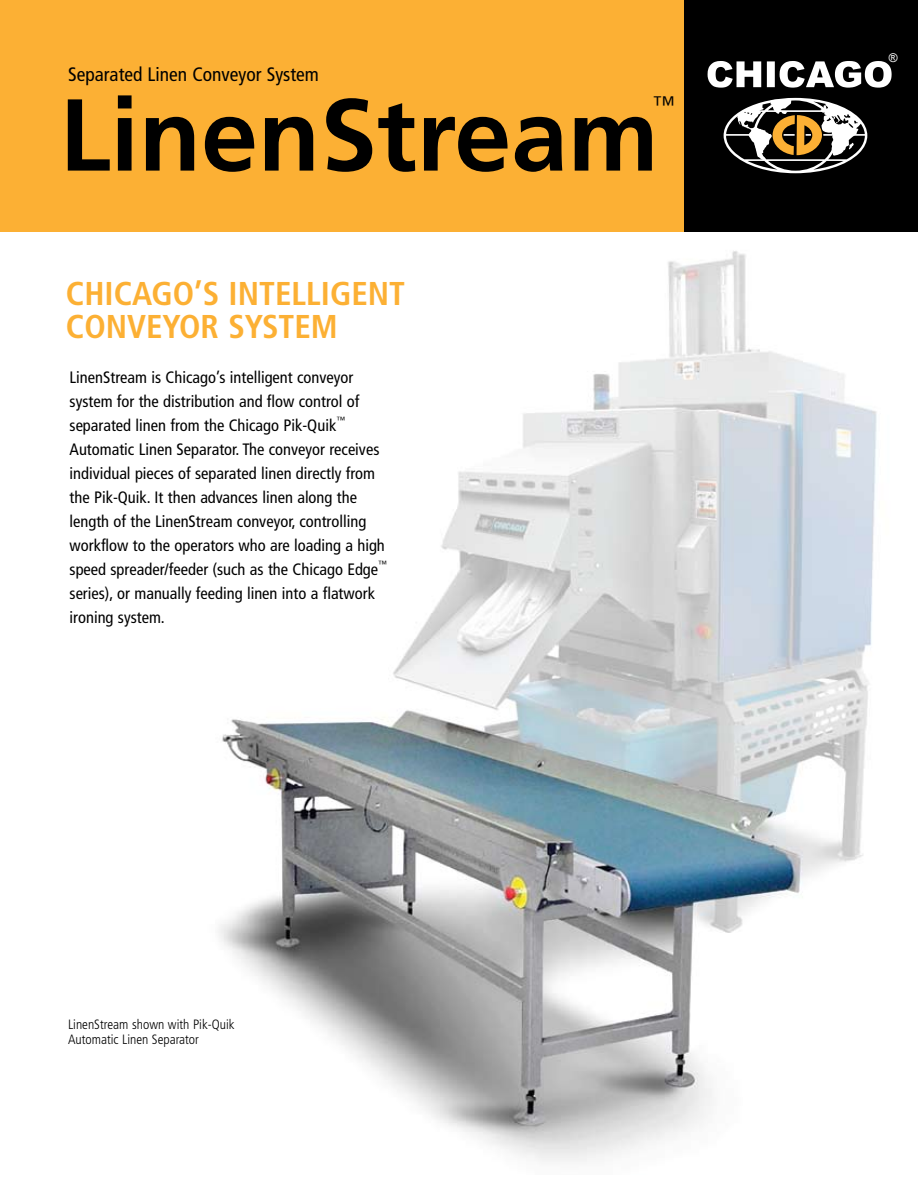
<style>
.page{position:relative;width:918px;height:1188px;background:#fff}
.page>*{position:absolute;margin:0;border:0;box-sizing:border-box;transform-origin:0 0}
.t1{font:700 102px "Frutiger";color:#000}
.t2{font:700 condensed 33px/33px "Frutiger";color:#fcb034}
.t3{font:300 22.5px "Frutiger";color:#000}
.t4{font:condensed 19.5px "Frutiger";color:#000}
.t5{font:condensed 16.5px/24px "Frutiger";color:#000}
.t6{font:300 condensed 13.5px/15px "Frutiger";color:#000}
.t7{font:12px "Arial";color:#fff}
.t8{font:condensed 9px "Frutiger";color:#000}
</style>
<div class="page">
<img style="left:147px;top:231px;width:761px;height:931px">
<div style="left:0;top:0;width:685px;height:231px;background:#fcb034"></div>
<div style="left:685px;top:0;width:233px;height:231px;background:#000"></div>
<svg style="left:724px;top:98px;width:143px;height:75px"></svg>
<svg style="left:708px;top:61px;width:184px;height:27px"></svg>
<div style="left:68px;top:1019px;width:219px;height:107px;background:#fff"></div>
<p class="t4" style="left:68px;top:62px;width:252px">Separated Linen Conveyor System</p>
<h1 class="t1" style="left:60px;top:75px;width:601px">LinenStream</h1>
<h3 class="t3" style="left:652px;top:92px;width:24px">™</h3>
<h2 class="t2" style="left:66px;top:277px;width:341px">CHICAGO’S INTELLIGENT<br>CONVEYOR SYSTEM</h2>
<p class="t5" style="left:70px;top:365px;width:291px">LinenStream is Chicago’s intelligent conveyor system for the distribution and flow control of separated linen from the Chicago Pik-Quik</p>
<p class="t8" style="left:336px;top:415px;width:10px">™</p>
<p class="t5" style="left:70px;top:437px;width:317px">Automatic Linen Separator. The conveyor receives individual pieces of separated linen directly from the Pik-Quik. It then advances linen along the length of the LinenStream conveyor, controlling workflow to the operators who are loading a high speed spreader/feeder (such as the Chicago Edge</p>
<p class="t8" style="left:378px;top:559px;width:10px">™</p>
<p class="t5" style="left:70px;top:581px;width:307px">series), or manually feeding linen into a flatwork ironing system.</p>
<p class="t6" style="left:68px;top:1017px;width:168px">LinenStream shown with Pik-Quik<br>Automatic Linen Separator</p>
<p class="t7" style="left:889px;top:51px;width:10px">®</p>
</div>
